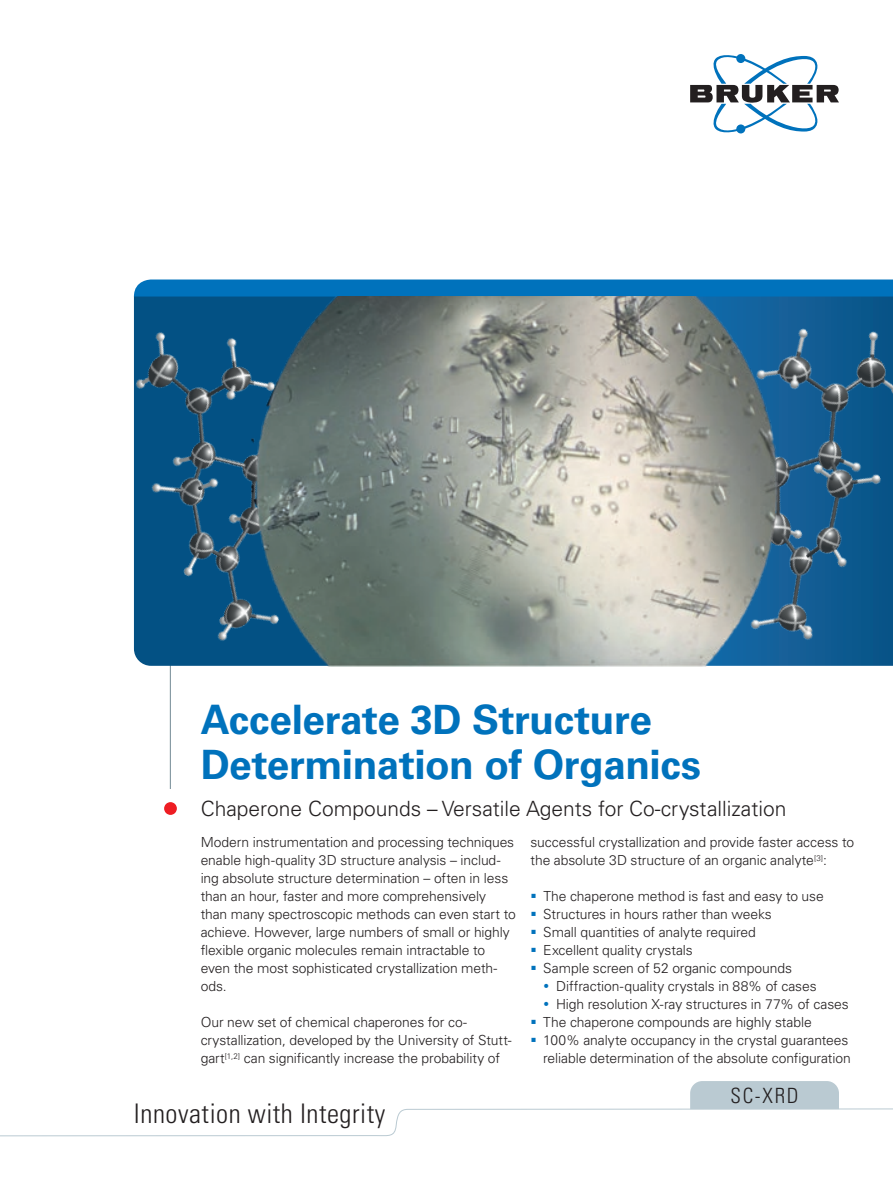
<style>
.page{position:relative;width:893px;height:1187px;background:#fff}
.page>*{position:absolute;margin:0;border:0;box-sizing:border-box;transform-origin:0 0}
.t1{font:700 40.5px/45px "Univers LT Std";letter-spacing:-.01em;color:#0072bc}
.t2{font:300 condensed 27px "Univers LT Std";letter-spacing:.02em;color:#231f20}
.t3{font:300 21px "Univers LT Std";color:#231f20}
.t4{font:300 condensed 21px "Univers LT Std";color:#231f20}
.t5{font:300 13.8px/18px "Univers LT Std";letter-spacing:-.01em;color:#231f20}
</style>
<div class="page">
<svg style="left:690px;top:54px;width:149px;height:79px"></svg>
<hr style="left:170px;top:576px;width:1px;height:213px;background:#738a95">
<div style="left:164px;top:802px;width:13px;height:12px;background:#ee1d23;border-radius:50%"></div>
<div style="left:438px;top:279px;width:157px;height:17px;background:#0072bc"></div>
<img style="left:133px;top:279px;width:305px;height:416px">
<img style="left:595px;top:279px;width:298px;height:388px">
<img style="left:251px;top:297px;width:540px;height:369px">
<svg style="left:0;top:1081px;width:893px;height:56px"></svg>
<h1 class="t1" style="left:201px;top:698px;width:502px">Accelerate 3D Structure<br>Determination of Organics</h1>
<h3 class="t3" style="left:201px;top:796px;width:587px">Chaperone Compounds – Versatile Agents for Co-crystallization</h3>
<p class="t5" style="left:201px;top:833px;width:317px">Modern instrumentation and processing techniques enable high-quality 3D structure analysis – includ&shy;ing absolute structure determination – often in less than an hour, faster and more comprehensively than many spectroscopic methods can even start to achieve. However, large numbers of small or highly flexible organic molecules remain intractable to even the most sophisticated crystallization meth&shy;ods.</p>
<p class="t5" style="left:201px;top:1013px;width:313px">Our new set of chemical chaperones for co&shy;crystallization, developed by the University of Stutt&shy;gart<sup>[1,2]</sup> can significantly increase the probability of</p>
<p class="t5" style="left:531px;top:833px;width:325px">successful crystallization and provide faster access to the absolute 3D structure of an organic analyte<sup>[3]</sup>:</p>
<p class="t5" style="left:543px;top:887px;width:282px">The chaperone method is fast and easy to use Structures in hours rather than weeks<br>Small quantities of analyte required<br>Excellent quality crystals<br>Sample screen of 52 organic compounds</p>
<p class="t5" style="left:556px;top:977px;width:262px">Diffraction-quality crystals in 88% of cases</p>
<p class="t5" style="left:556px;top:995px;width:294px">High resolution X-ray structures in 77% of cases</p>
<p class="t5" style="left:543px;top:1013px;width:270px">The chaperone compounds are highly stable</p>
<p class="t5" style="left:543px;top:1031px;width:307px">100% analyte occupancy in the crystal guarantees</p>
<p class="t5" style="left:543px;top:1049px;width:309px">reliable determination of the absolute configuration</p>
<h3 class="t4" style="left:731px;top:1082px;width:69px">SC-XRD</h3>
<h2 class="t2" style="left:134px;top:1097px;width:253px">Innovation with Integrity</h2>
</div>
